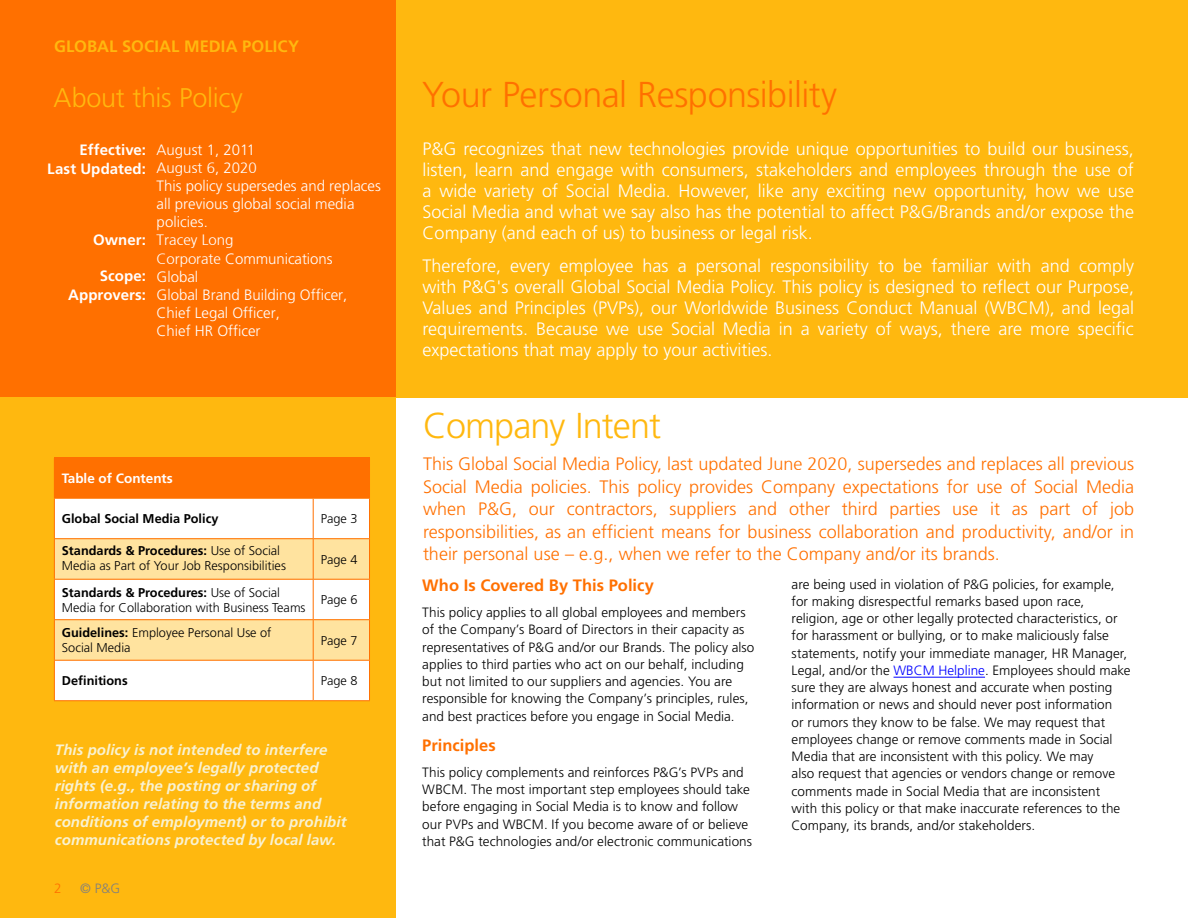
<style>
.page{position:relative;width:1188px;height:918px;background:#fff}
.page>*{position:absolute;margin:0;border:0;box-sizing:border-box;transform-origin:0 0}
.t1{font:300 36px "Frutiger";letter-spacing:-.015em;color:#ff7000}
.t2{font:300 36px "Frutiger";letter-spacing:-.025em;color:#ffb80f}
.t3{font:300 27px "Frutiger";letter-spacing:-.01em;color:#ffb80f}
.t4{font:300 18px/21px "Frutiger";color:#fff;text-align:justify}
.t5{font:300 18px/22.6px "Frutiger";color:#ff7000;text-align:justify}
.t6{font:700 16.5px "Frutiger";color:#ff7000}
.t7{font:700 16.5px "Frutiger";letter-spacing:.005em;color:#ffb80f}
.t8{font:italic 700 15px/18px "Frutiger";letter-spacing:.005em;color:#f9f2d1}
.t9{font:300 15px/18px "Frutiger";color:#fff}
.t10{font:700 15px/18.8px "Frutiger";letter-spacing:.005em;color:#fff;text-align:right}
.t11{font:300 15px "Frutiger 45";color:#fff}
.t12{font:300 13.5px/17.2px "Frutiger";letter-spacing:.005em;color:#000}
.t13{font:700 13.5px "Frutiger";color:#fff}
.t14{font:300 13.5px "Frutiger";color:#7f7f7f}
.t15{font:300 13.5px "Frutiger";color:#ff7000}
.t16{font:300 12.75px/15px "Frutiger";color:#000}
.t17{font:700 12.75px "Frutiger";color:#000}
.s1{font-family:"Frutiger"}
.s2{font-family:"Frutiger 45"}
.s3{font-weight:700}
.s4{color:#00f}
</style>
<div class="page">
<div style="left:0;top:0;width:1188px;height:398px;background:#ffb80f"></div>
<div style="left:0;top:0;width:396px;height:918px;background:#ff7000"></div>
<div style="left:0;top:398px;width:396px;height:520px;background:#ffb80f"></div>
<hr style="left:894px;top:677px;width:91px;height:1px;background:#00f">
<div style="left:54px;top:458px;width:316px;height:40px;background:#ff7000"></div>
<svg style="left:55px;top:499px;width:314px;height:201px;background:#fff2d6"></svg>
<hr style="left:54px;top:457px;width:259px;height:1px;background:#ff7000">
<hr style="left:313px;top:457px;width:57px;height:1px;background:#ff7000">
<hr style="left:54px;top:498px;width:259px;height:1px;background:#ff7000">
<hr style="left:54px;top:499px;width:1px;height:39px;background:#ff7000">
<hr style="left:313px;top:498px;width:57px;height:1px;background:#ff7000">
<hr style="left:313px;top:499px;width:1px;height:39px;background:#ff7000">
<hr style="left:369px;top:499px;width:1px;height:39px;background:#ff7000">
<hr style="left:54px;top:538px;width:259px;height:1px;background:#ff7000">
<hr style="left:54px;top:539px;width:1px;height:40px;background:#ff7000">
<hr style="left:313px;top:538px;width:57px;height:1px;background:#ff7000">
<hr style="left:313px;top:539px;width:1px;height:40px;background:#ff7000">
<hr style="left:369px;top:539px;width:1px;height:40px;background:#ff7000">
<hr style="left:54px;top:579px;width:259px;height:1px;background:#ff7000">
<hr style="left:54px;top:580px;width:1px;height:39px;background:#ff7000">
<hr style="left:313px;top:579px;width:57px;height:1px;background:#ff7000">
<hr style="left:313px;top:580px;width:1px;height:39px;background:#ff7000">
<hr style="left:369px;top:580px;width:1px;height:39px;background:#ff7000">
<hr style="left:54px;top:619px;width:259px;height:1px;background:#ff7000">
<hr style="left:54px;top:620px;width:1px;height:40px;background:#ff7000">
<hr style="left:313px;top:619px;width:57px;height:1px;background:#ff7000">
<hr style="left:313px;top:620px;width:1px;height:40px;background:#ff7000">
<hr style="left:369px;top:620px;width:1px;height:40px;background:#ff7000">
<hr style="left:54px;top:660px;width:259px;height:1px;background:#ff7000">
<hr style="left:54px;top:661px;width:1px;height:39px;background:#ff7000">
<hr style="left:313px;top:660px;width:57px;height:1px;background:#ff7000">
<hr style="left:313px;top:661px;width:1px;height:39px;background:#ff7000">
<hr style="left:369px;top:661px;width:1px;height:39px;background:#ff7000">
<hr style="left:54px;top:700px;width:259px;height:1px;background:#ff7000">
<hr style="left:313px;top:700px;width:57px;height:1px;background:#ff7000">
<p class="t7" style="left:54px;top:37px;width:247px">GLOBAL SOCIAL MEDIA POLICY</p>
<h2 class="t3" style="left:54px;top:82px;width:191px">About this Policy</h2>
<p class="t10" style="left:47px;top:140px;width:100px">Effective:<br>Last Updated:</p>
<p class="t10" style="left:93px;top:230px;width:54px">Owner:</p>
<p class="t10" style="left:68px;top:266px;width:80px">Scope:<br>Approvers:</p>
<p class="t9" style="left:157px;top:141px;width:100px">August 1, 2011</p>
<p class="t11" style="left:157px;top:160px;width:102px">August 6<span class="s1">, 20</span>20</p>
<p class="t9" style="left:157px;top:177px;width:226px">This policy supersedes and replaces all previous global social media policies.</p>
<p class="t11" style="left:157px;top:232px;width:78px">Tracey Long</p>
<p class="t9" style="left:157px;top:249px;width:192px"><span class="s2">Corporate</span> Communications<br>Global<br>Global Brand Building Officer,<br>Chief Legal Officer,<br>Chief HR Officer</p>
<p class="t13" style="left:62px;top:471px;width:113px">Table of Contents</p>
<p class="t17" style="left:62px;top:512px;width:158px">Global Social Media Policy</p>
<p class="t16" style="left:321px;top:512px;width:38px">Page 3</p>
<p class="t16" style="left:62px;top:543px;width:226px"><span class="s3">Standards &amp; Procedures:</span> Use of Social<br>Media as Part of Your Job Responsibilities</p>
<p class="t16" style="left:321px;top:552px;width:38px">Page 4</p>
<p class="t16" style="left:62px;top:585px;width:245px"><span class="s3">Standards &amp; Procedures:</span> Use of Social<br>Media for Collaboration with Business Teams</p>
<p class="t16" style="left:321px;top:593px;width:38px">Page 6</p>
<p class="t16" style="left:62px;top:626px;width:211px"><span class="s3">Guidelines:</span> Employee Personal Use of<br>Social Media</p>
<p class="t16" style="left:321px;top:633px;width:38px">Page 7</p>
<p class="t17" style="left:62px;top:673px;width:67px">Definitions</p>
<p class="t16" style="left:321px;top:674px;width:38px">Page 8</p>
<p class="t8" style="left:55px;top:741px;width:293px">This policy is not intended to interfere with an employee’s legally protected rights (e.g., the posting or sharing of information relating to the terms and conditions of employment) or to prohibit communications protected by local law.</p>
<p class="t15" style="left:54px;top:880px;width:9px">2</p>
<p class="t14" style="left:80px;top:880px;width:42px">© P&amp;G</p>
<h1 class="t1" style="left:422px;top:74px;width:416px">Your Personal Responsibility</h1>
<p class="t4" style="left:423px;top:139px;width:713px">P&amp;G recognizes that new technologies provide unique opportunities to build our business, listen, learn and engage with consumers, stakeholders and employees through the use of a wide variety of Social Media. However, like any exciting new opportunity, how we use Social Media and what we say also has the potential to affect P&amp;G/Brands and/or expose the Company (and each of us) to business or legal risk.</p>
<p class="t4" style="left:423px;top:256px;width:713px">Therefore, every employee has a personal responsibility to be familiar with and comply with P&amp;G's overall Global Social Media Policy. This policy is designed to reflect our Purpose, Values and Principles (PVPs), our Worldwide Business Conduct Manual (WBCM), and legal requirements. Because we use Social Media in a variety of ways, there are more specific expectations that may apply to your activities.</p>
<h1 class="t2" style="left:423px;top:405px;width:240px">Company Intent</h1>
<p class="t5" style="left:423px;top:452px;width:713px">This Global Social Media Policy, last updated <span class="s2">June 2020</span>, supersedes and replaces all previous Social Media policies. This policy provides Company expectations for use of Social Media when P&amp;G, our contractors, suppliers and other third parties use it as part of job responsibilities, as an efficient means for business collaboration and productivity, and/or in their personal use – e.g., when we refer to the Company and/or its brands.</p>
<p class="t6" style="left:422px;top:576px;width:233px">Who Is Covered By This Policy</p>
<p class="t12" style="left:422px;top:604px;width:334px">This policy applies to all global employees and members of the Company’s Board of Directors in their capacity as representatives of P&amp;G and/or our Brands. The policy also applies to third parties who act on our behalf, including but not limited to our suppliers and agencies. You are responsible for knowing the Company’s principles, rules, and best practices before you engage in Social Media.</p>
<p class="t6" style="left:422px;top:735px;width:75px">Principles</p>
<p class="t12" style="left:422px;top:764px;width:331px">This policy complements and reinforces P&amp;G’s PVPs and WBCM. The most important step employees should take before engaging in Social Media is to know and follow our PVPs and WBCM. If you become aware of or believe that P&amp;G technologies and/or electronic communications</p>
<p class="t12" style="left:792px;top:575px;width:341px">are being used in violation of P&amp;G policies, for example, for making disrespectful remarks based upon race, religion, age or other legally protected characteristics, or for harassment or bullying, or to make maliciously false statements, notify your immediate manager, HR Manager, Legal, and/or the <span class="s4">WBCM Helpline</span>. Employees should make sure they are always honest and accurate when posting information or news and should never post information<br>or rumors they know to be false. We may request that employees change or remove comments made in Social Media that are inconsistent with this policy. We may<br>also request that agencies or vendors change or remove comments made in Social Media that are inconsistent<br>with this policy or that make inaccurate references to the Company, its brands, and/or stakeholders.</p>
</div>
